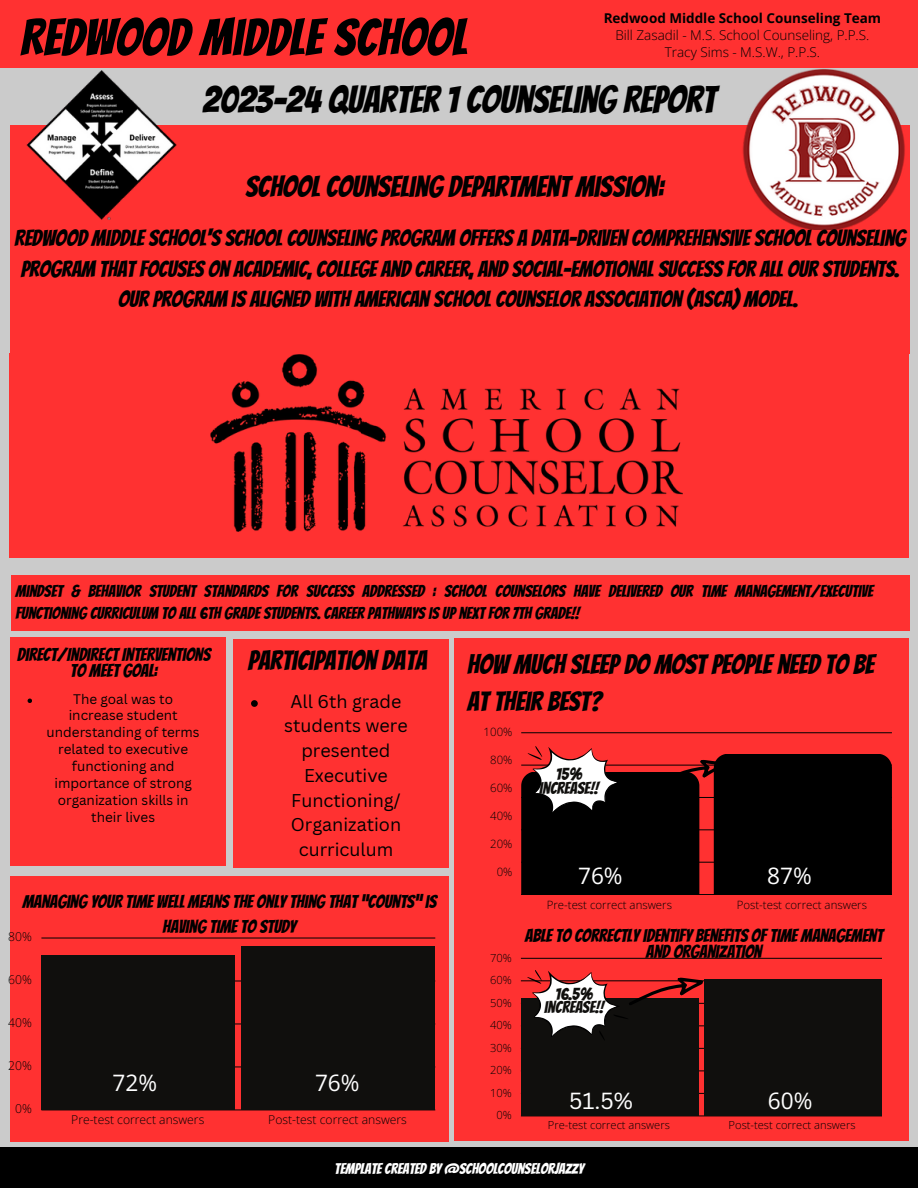
<style>
.page{position:relative;width:918px;height:1188px;background:#cbcbcb}
.page>*{position:absolute;margin:0;border:0;box-sizing:border-box;transform-origin:0 0}
.t1{font:51px "Bangers";letter-spacing:.01em;color:#000}
.t2{font:37.5px "Bangers";color:#000}
.t3{font:29.1px "Bangers";color:#000}
.t4{font:27px "Bangers";color:#000}
.t5{font:22.65px "Open Sans";color:#fff}
.t6{font:22.65px "Canva Sans";color:#fff}
.t7{font:22.35px/30.3px "Bangers";color:#000;text-align:center}
.t8{font:18px/15.8px "Bangers";color:#000;text-align:center}
.t9{font:18px/24.8px "Canva Sans";color:#000;text-align:center}
.t10{font:16.65px/13.5px "Bangers";color:#100f0d;text-align:center}
.t11{font:16.5px/22.5px "Bangers";letter-spacing:.005em;color:#000}
.t12{font:15px "Bangers";color:#fff}
.t13{font:13.5px/16.8px "Canva Sans";color:#000;text-align:center}
.t14{font:300 13.5px/16.8px "Open Sans";color:#000;text-align:center}
.t15{font:300 12.15px "Open Sans";color:#000}
.t16{font:300 11.4px "Open Sans";color:#000}
.t17{font:300 11.1px/22.5px "Open Sans";color:#000;text-align:center}
.s1{font-weight:700}
</style>
<div class="page">
<div style="left:0;top:0;width:918px;height:68px;background:#ff3131"></div>
<div style="left:0;top:1147px;width:918px;height:41px;background:#000"></div>
<div style="left:10px;top:125px;width:899px;height:228px;background:#ff3131"></div>
<div style="left:10px;top:353px;width:898px;height:205px;background:#ff3131"></div>
<img style="left:26px;top:70px;width:151px;height:150px">
<img style="left:211px;top:354px;width:471px;height:177px">
<div style="left:233px;top:639px;width:216px;height:228px;background:#ff3131"></div>
<div style="left:454px;top:639px;width:455px;height:502px;background:#ff3131"></div>
<div style="left:10px;top:876px;width:439px;height:265px;background:#ff3131"></div>
<hr style="left:521px;top:733px;width:371px;height:1px;background:#000">
<hr style="left:521px;top:1093px;width:361px;height:1px;background:#000">
<hr style="left:521px;top:1071px;width:361px;height:1px;background:#000">
<hr style="left:521px;top:1048px;width:361px;height:1px;background:#000">
<hr style="left:521px;top:1026px;width:361px;height:1px;background:#000">
<hr style="left:521px;top:1003px;width:361px;height:1px;background:#000">
<hr style="left:521px;top:981px;width:361px;height:1px;background:#000">
<hr style="left:521px;top:958px;width:361px;height:1px;background:#000">
<hr style="left:521px;top:1116px;width:361px;height:1px;background:#000">
<div style="left:521px;top:999px;width:178px;height:117px;background:#100f0d"></div>
<div style="left:704px;top:980px;width:178px;height:136px;background:#100f0d"></div>
<svg style="left:521px;top:746px;width:371px;height:149px"></svg>
<svg style="left:527px;top:970px;width:176px;height:69px"></svg>
<hr style="left:41px;top:1067px;width:394px;height:1px;background:#000">
<hr style="left:41px;top:1024px;width:394px;height:1px;background:#000">
<hr style="left:41px;top:981px;width:394px;height:1px;background:#000">
<hr style="left:41px;top:938px;width:394px;height:1px;background:#000">
<hr style="left:41px;top:1110px;width:394px;height:1px;background:#000">
<div style="left:41px;top:955px;width:194px;height:155px;background:#100f0d"></div>
<div style="left:241px;top:947px;width:194px;height:163px;background:#100f0d"></div>
<div style="left:11px;top:576px;width:898px;height:55px;background:#ff3131"></div>
<div style="left:10px;top:638px;width:215px;height:228px;background:#ff3131"></div>
<img style="left:742px;top:69px;width:168px;height:161px">
<svg style="left:28px;top:699px;width:4px;height:4px"></svg>
<svg style="left:251px;top:700px;width:7px;height:7px"></svg>
<p class="t1" style="left:20px;top:11px;width:448px">REDWOOD MIDDLE SCHOOL</p>
<p class="t14" style="left:604px;top:10px;width:279px"><span class="s1">Redwood Middle School Counseling Team<br></span>Bill Zasadil - M.S. School Counseling, P.P.S.<br>Tracy Sims - M.S.W., P.P.S.</p>
<p class="t2" style="left:202px;top:80px;width:515px">2023-24 QUARTER 1 COUNSELING REPORT</p>
<p class="t3" style="left:245px;top:171px;width:420px">SCHOOL COUNSELING DEPARTMENT MISSION:</p>
<p class="t7" style="left:14px;top:223px;width:893px">REDWOOD MIDDLE SCHOOL'S SCHOOL COUNSELING PROGRAM OFFERS A DATA-DRIVEN COMPREHENSIVE SCHOOL COUNSELING<br>PROGRAM THAT FOCUSES ON ACADEMIC, COLLEGE AND CAREER, AND SOCIAL-EMOTIONAL SUCCESS FOR ALL OUR STUDENTS.<br>OUR PROGRAM IS ALIGNED WITH AMERICAN SCHOOL COUNSELOR ASSOCIATION (ASCA) MODEL.</p>
<p class="t11" style="left:15px;top:579px;width:859px">MINDSET &amp; BEHAVIOR STUDENT STANDARDS FOR SUCCESS ADDRESSED : SCHOOL COUNSELORS HAVE DELIVERED OUR TIME MANAGEMENT/EXECUTIVE<br>FUNCTIONING CURRICULUM TO ALL 6TH GRADE STUDENTS. CAREER PATHWAYS IS UP NEXT FOR 7TH GRADE!!</p>
<p class="t8" style="left:17px;top:647px;width:195px">DIRECT/INDIRECT INTERVENTIONS<br>TO MEET GOAL:</p>
<p class="t13" style="left:73px;top:690px;width:101px">The goal was to</p>
<p class="t13" style="left:47px;top:707px;width:155px">increase student understanding of terms related to executive functioning and importance of strong organization skills in their lives</p>
<p class="t4" style="left:248px;top:647px;width:181px">PARTICIPATION DATA</p>
<p class="t4" style="left:467px;top:650px;width:408px">HOW MUCH SLEEP DO MOST PEOPLE NEED TO BE</p>
<p class="t4" style="left:467px;top:687px;width:136px">AT THEIR BEST?</p>
<p class="t9" style="left:284px;top:688px;width:125px">All 6th grade students were presented<br>Executive<br>Functioning/<br>Organization curriculum</p>
<p class="t16" style="left:484px;top:723px;width:30px">100%</p>
<p class="t16" style="left:490px;top:751px;width:24px">80%</p>
<p class="t16" style="left:490px;top:780px;width:24px">60%</p>
<p class="t16" style="left:490px;top:808px;width:24px">40%</p>
<p class="t16" style="left:490px;top:836px;width:24px">20%</p>
<p class="t16" style="left:497px;top:864px;width:17px">0%</p>
<p class="t10" style="left:539px;top:767px;width:61px">15%<br>INCREASE!!</p>
<p class="t5" style="left:578px;top:859px;width:46px">76%</p>
<p class="t5" style="left:767px;top:859px;width:46px">87%</p>
<p class="t8" style="left:22px;top:890px;width:416px;line-height:24.8px">MANAGING YOUR TIME WELL MEANS THE ONLY THING THAT “COUNTS” IS<br>HAVING TIME TO STUDY</p>
<p class="t15" style="left:8px;top:928px;width:25px">80%</p>
<p class="t15" style="left:8px;top:971px;width:25px">60%</p>
<p class="t15" style="left:8px;top:1014px;width:25px">40%</p>
<p class="t15" style="left:8px;top:1057px;width:25px">20%</p>
<p class="t15" style="left:15px;top:1100px;width:18px">0%</p>
<p class="t5" style="left:112px;top:1067px;width:46px">72%</p>
<p class="t5" style="left:315px;top:1067px;width:46px">76%</p>
<p class="t15" style="left:71px;top:1111px;width:135px">Pre-test correct answers</p>
<p class="t15" style="left:268px;top:1111px;width:140px">Post-test correct answers</p>
<p class="t17" style="left:490px;top:946px;width:23px">70%<br>60%<br>50%<br>40%<br>30%<br>20%<br>10%<br>0%</p>
<p class="t16" style="left:547px;top:897px;width:127px">Pre-test correct answers</p>
<p class="t16" style="left:737px;top:897px;width:132px">Post-test correct answers</p>
<p class="t8" style="left:525px;top:928px;width:360px">ABLE TO CORRECTLY IDENTIFY BENEFITS OF TIME MANAGEMENT<br>AND ORGANIZATION</p>
<p class="t10" style="left:544px;top:987px;width:61px">16.5%<br>INCREASE!!</p>
<p class="t6" style="left:569px;top:1084px;width:65px">51.5%</p>
<p class="t5" style="left:768px;top:1085px;width:46px">60%</p>
<p class="t17" style="left:548px;top:1113px;width:123px">Pre-test correct answers</p>
<p class="t17" style="left:729px;top:1113px;width:128px">Post-test correct answers</p>
<p class="t12" style="left:335px;top:1161px;width:251px">TEMPLATE CREATED BY @SCHOOLCOUNSELORJAZZY</p>
</div>
